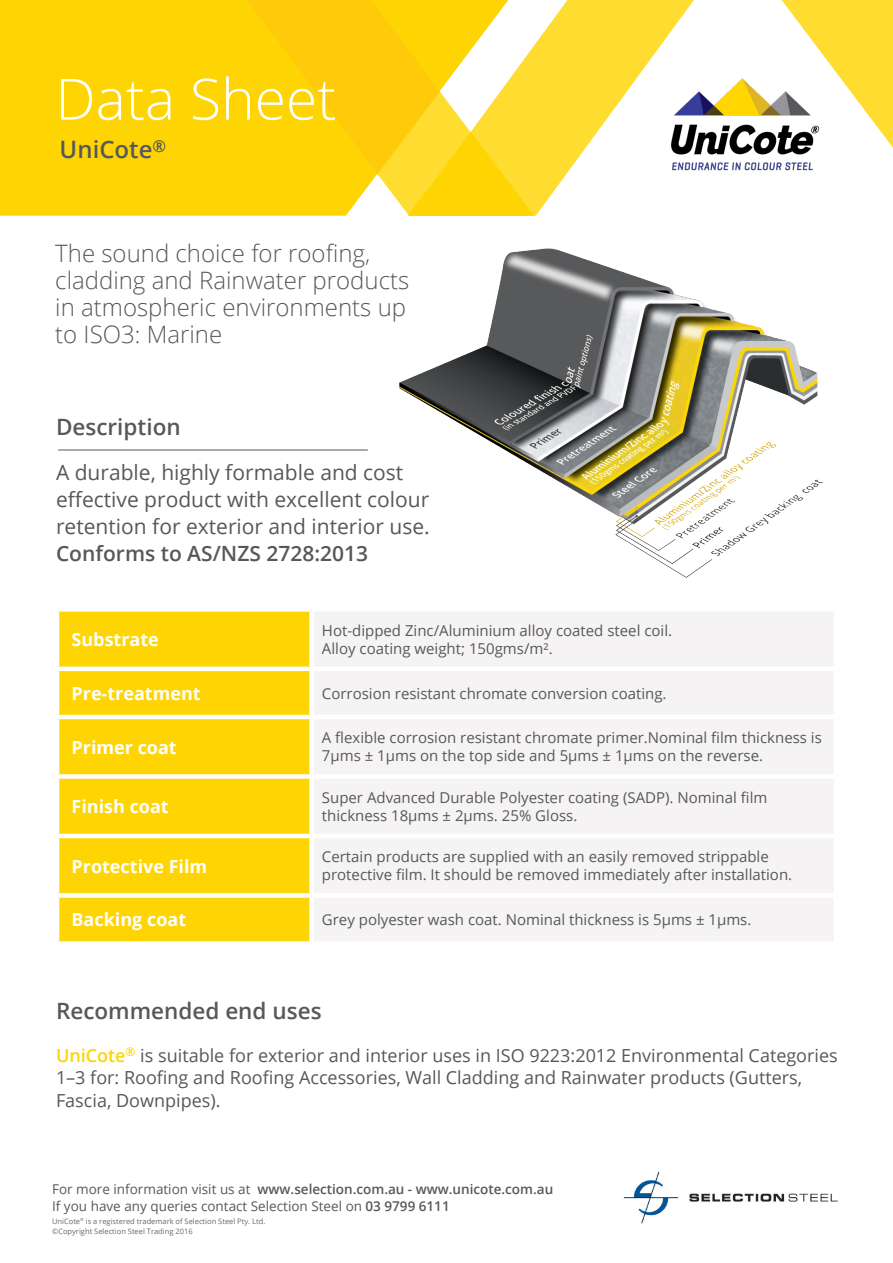
<style>
.page{position:relative;width:893px;height:1263px;background:#fff}
.page>*{position:absolute;margin:0;border:0;box-sizing:border-box;transform-origin:0 0}
.t1{font:300 57px "Open Sans";color:#fff}
.t2{font:300 24px/27px "Open Sans";color:#57585a}
.t3{font:600 24px "Open Sans";color:#57585a}
.t4{font:600 22.5px "Open Sans";color:#57585a}
.t5{font:21px/27px "Open Sans";color:#57585a}
.t6{font:600 21px "Open Sans";color:#57585a}
.t7{font:18px/22.5px "Open Sans";color:#57585a}
.t8{font:700 18px "Open Sans";color:#fff}
.t9{font:15px/18px "Open Sans";color:#57585a}
.t10{font:13.5px/16.5px "Open Sans";color:#57585a}
.Main_body_copy{font:7.5px "Open Sans";color:#69696c}
.s1{font-weight:600;color:#fed503}
.s2{font-weight:600}
</style>
<div class="page">
<img style="left:704px;top:78px;width:56px;height:93px">
<img style="left:399px;top:248px;width:424px;height:330px">
<hr style="left:58px;top:449px;width:310px;height:2px;background:#8e9091">
<div style="left:59px;top:612px;width:250px;height:329px;background:#fed503"></div>
<div style="left:314px;top:612px;width:519px;height:329px;background:#f6f3f4"></div>
<hr style="left:55px;top:667px;width:257px;height:4px;background:#fff">
<hr style="left:312px;top:667px;width:526px;height:4px;background:#fff">
<hr style="left:55px;top:715px;width:257px;height:4px;background:#fff">
<hr style="left:312px;top:715px;width:526px;height:4px;background:#fff">
<div style="left:55px;top:774px;width:257px;height:5px;background:#fff"></div>
<div style="left:312px;top:774px;width:526px;height:5px;background:#fff"></div>
<hr style="left:55px;top:834px;width:257px;height:4px;background:#fff">
<hr style="left:312px;top:834px;width:526px;height:4px;background:#fff">
<div style="left:55px;top:893px;width:257px;height:5px;background:#fff"></div>
<div style="left:312px;top:893px;width:526px;height:5px;background:#fff"></div>
<img style="left:624px;top:1171px;width:214px;height:52px">
<div style="left:0;top:0;width:146px;height:216px;background:#fed503"></div>
<svg style="left:534px;top:0;width:170px;height:216px"></svg>
<div style="left:146px;top:0;width:101px;height:216px;background:#fed503"></div>
<svg style="left:760px;top:0;width:133px;height:171px"></svg>
<svg style="left:247px;top:0;width:287px;height:216px"></svg>
<p class="t1" style="left:55px;top:60px;width:282px">Data Sheet</p>
<p class="t3" style="left:60px;top:133px;width:108px">UniCote<sup>®</sup></p>
<p class="t2" style="left:55px;top:239px;width:356px">The sound choice for roofing, cladding and Rainwater products in atmospheric environments up to ISO3: Marine</p>
<p class="t4" style="left:56px;top:411px;width:126px">Description</p>
<p class="t5" style="left:56px;top:458px;width:375px">A durable, highly formable and cost effective product with excellent colour retention for exterior and interior use.</p>
<p class="t6" style="left:56px;top:539px;width:314px">Conforms to AS/NZS 2728:2013</p>
<p class="t8" style="left:72px;top:627px;width:89px">Substrate</p>
<p class="t9" style="left:322px;top:621px;width:352px">Hot-dipped Zinc/Aluminium alloy coated steel coil.</p>
<p class="t9" style="left:322px;top:639px;width:232px">Alloy coating weight; 150gms/m².</p>
<p class="t8" style="left:72px;top:680px;width:131px">Pre-treatment</p>
<p class="t9" style="left:322px;top:684px;width:346px">Corrosion resistant chromate conversion coating.</p>
<p class="t8" style="left:72px;top:734px;width:107px">Primer coat</p>
<p class="t9" style="left:322px;top:729px;width:501px">A flexible corrosion resistant chromate primer.Nominal film thickness is<br>7µms ± 1µms on the top side and 5µms ± 1µms on the reverse.</p>
<p class="t8" style="left:72px;top:794px;width:99px">Finish coat</p>
<p class="t9" style="left:322px;top:788px;width:447px">Super Advanced Durable Polyester coating (SADP). Nominal film thickness 18µms ± 2µms. 25% Gloss.</p>
<p class="t8" style="left:72px;top:853px;width:137px">Protective Film</p>
<p class="t9" style="left:322px;top:848px;width:472px">Certain products are supplied with an easily removed strippable protective film. It should be removed immediately after installation.</p>
<p class="t8" style="left:72px;top:907px;width:116px">Backing coat</p>
<p class="t9" style="left:322px;top:910px;width:431px">Grey polyester wash coat. Nominal thickness is 5µms ± 1µms.</p>
<p class="t4" style="left:56px;top:995px;width:267px">Recommended end uses</p>
<p class="t7" style="left:56px;top:1043px;width:783px"><span class="s1">UniCote</span><sup>®</sup> is suitable for exterior and interior uses in ISO 9223:2012 Environmental Categories<br>1–3 for: Roofing and Roofing Accessories, Wall Cladding and Rainwater products (Gutters,<br>Fascia, Downpipes).</p>
<p class="t10" style="left:52px;top:1181px;width:503px">For more information visit us at <span class="s2">www.selection.com.au - www.unicote.com.au<br></span>If you have any queries contact Selection Steel on <span class="s2">03 9799 6111</span></p>
<p class="Main_body_copy" style="left:52px;top:1216px;width:215px">UniCote<sup>®</sup> is a registered trademark of Selection Steel Pty. Ltd.</p>
<p class="Main_body_copy" style="left:52px;top:1226px;width:142px">©Copyright Selection Steel Trading 2016</p>
</div>
